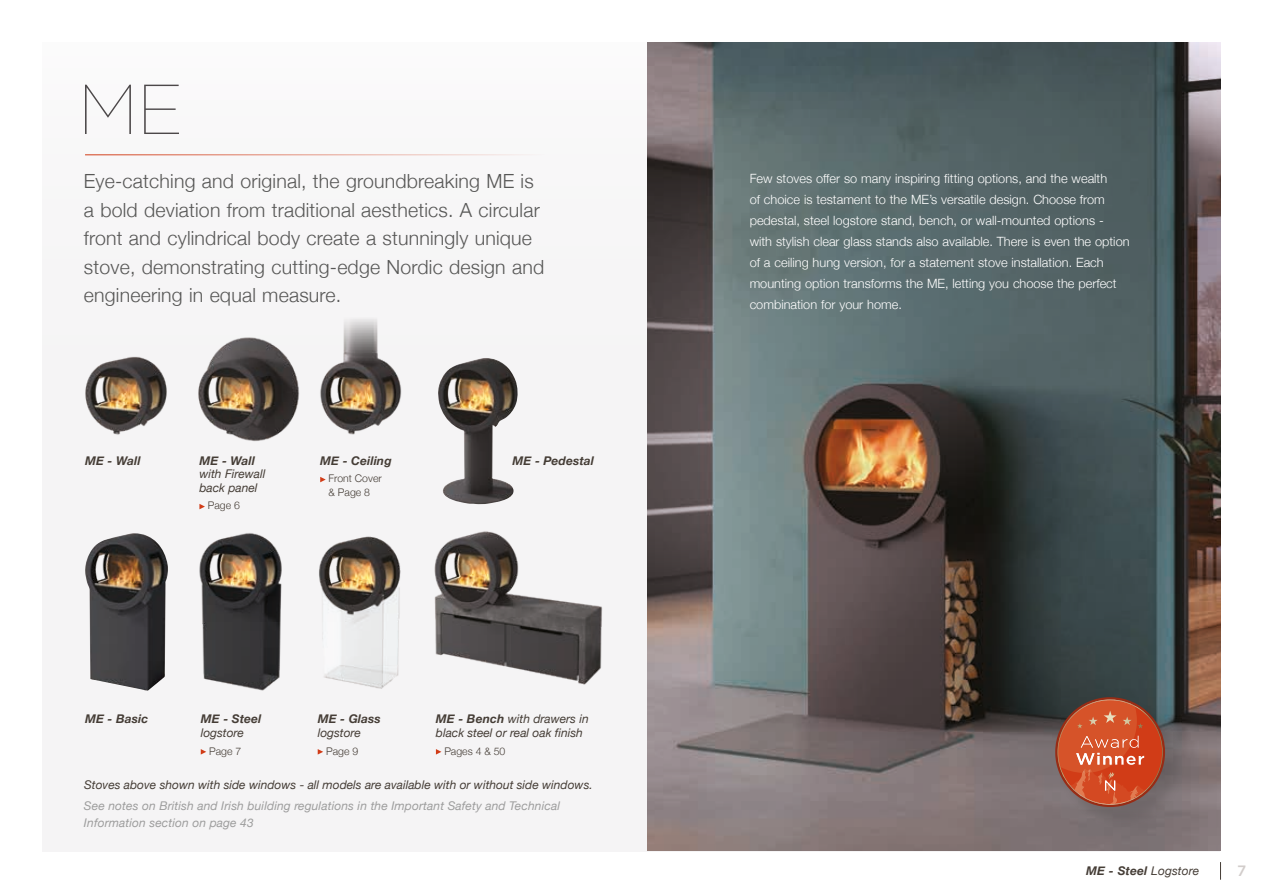
<style>
.page{position:relative;width:1263px;height:893px;background:#fff}
.page>*{position:absolute;margin:0;border:0;box-sizing:border-box;transform-origin:0 0}
.t1{font:100 70.5px "Gotham";color:#4c4849}
.t2{font:300 19.5px/28.5px "Helvetica Neue";letter-spacing:.01em;color:#575756}
.t3{font:500 15px "Gotham";color:#d2cdcb}
.t4{font:300 12.75px/21px "Helvetica Neue";color:#fff}
.t5{font:italic 12px/13.5px "Helvetica Neue";color:#453d36}
.t6{font:italic 12px/16.5px "Helvetica Neue";letter-spacing:.01em;color:#9d9d9d}
.t7{font:italic 700 12px "Helvetica Neue";letter-spacing:.01em;color:#453d36}
.t8{font:300 10.5px/13.5px "Helvetica Neue";color:#453d36}
.s1{font-weight:700}
.s2{font-weight:400}
</style>
<div class="page">
<div style="left:43px;top:43px;width:1177px;height:809px;background:#f5f4f5"></div>
<img style="left:648px;top:43px;width:572px;height:807px">
<img style="left:42px;top:345px;width:103px;height:186px">
<img style="left:145px;top:337px;width:154px;height:173px">
<img style="left:199px;top:533px;width:77px;height:158px">
<img style="left:276px;top:536px;width:125px;height:153px">
<img style="left:434px;top:531px;width:169px;height:154px">
<img style="left:320px;top:319px;width:82px;height:116px">
<hr style="left:85px;top:154px;width:461px;height:1px;background:#d13c17">
<svg style="left:1220px;top:862px;width:1px;height:18px"></svg>
<svg style="left:320px;top:477px;width:6px;height:5px"></svg>
<svg style="left:199px;top:504px;width:6px;height:5px"></svg>
<svg style="left:201px;top:749px;width:5px;height:6px"></svg>
<svg style="left:318px;top:749px;width:5px;height:6px"></svg>
<svg style="left:436px;top:749px;width:5px;height:6px"></svg>
<img style="left:85px;top:533px;width:83px;height:158px">
<img style="left:438px;top:358px;width:80px;height:146px">
<div style="left:1056px;top:698px;width:130px;height:130px;background:#1d1d1b;opacity:.15"></div>
<svg style="left:1055px;top:697px;width:110px;height:110px;background:#b7563a"></svg>
<h1 class="t1" style="left:78px;top:66px;width:107px">ME</h1>
<p class="t2" style="left:84px;top:165px;width:462px">Eye-catching and original, the groundbreaking ME is a bold deviation from traditional aesthetics. A circular front and cylindrical body create a stunningly unique stove, demonstrating cutting-edge Nordic design and engineering in equal measure.</p>
<p class="t7" style="left:85px;top:451px;width:57px">ME - Wall</p>
<p class="t7" style="left:320px;top:451px;width:73px">ME - Ceiling</p>
<p class="t8" style="left:329px;top:471px;width:55px">Front Cover &amp; Page 8</p>
<p class="t7" style="left:199px;top:451px;width:57px">ME - Wall</p>
<p class="t7" style="left:512px;top:451px;width:83px">ME - Pedestal</p>
<p class="t5" style="left:199px;top:468px;width:67px">with Firewall back panel</p>
<p class="t8" style="left:208px;top:498px;width:34px">Page 6</p>
<p class="t7" style="left:201px;top:710px;width:62px">ME - Steel</p>
<p class="t5" style="left:201px;top:726px;width:45px">logstore</p>
<p class="t8" style="left:209px;top:743px;width:34px">Page 7</p>
<p class="t5" style="left:84px;top:778px;width:510px">Stoves above shown with side windows - all models are available with or without side windows.</p>
<p class="t7" style="left:85px;top:710px;width:65px">ME - Basic</p>
<p class="t7" style="left:318px;top:710px;width:65px">ME - Glass</p>
<p class="t5" style="left:318px;top:726px;width:45px">logstore</p>
<p class="t8" style="left:326px;top:743px;width:34px">Page 9</p>
<p class="t5" style="left:436px;top:713px;width:154px"><span class="s1">ME - Bench</span> with drawers in black steel or real oak finish</p>
<p class="t8" style="left:444px;top:743px;width:63px">Pages 4 &amp; 50</p>
<p class="t6" style="left:84px;top:798px;width:477px">See notes on British and Irish building regulations in the Important Safety and Technical<br>Information section on page 43</p>
<p class="t4" style="left:750px;top:167px;width:381px">Few stoves offer so many inspiring fitting options, and the wealth<br>of choice is testament to the ME’s versatile design. Choose from pedestal, steel logstore stand, bench, or wall-mounted options -<br>with stylish clear glass stands also available. There is even the option of a ceiling hung version, for a statement stove installation. Each mounting option transforms the ME, letting you choose the perfect combination for your home.</p>
<p class="t7" style="left:1086px;top:862px;width:115px">ME - Steel <span class="s2">Logstore</span></p>
<p class="t3" style="left:1237px;top:860px;width:11px">7</p>
</div>
